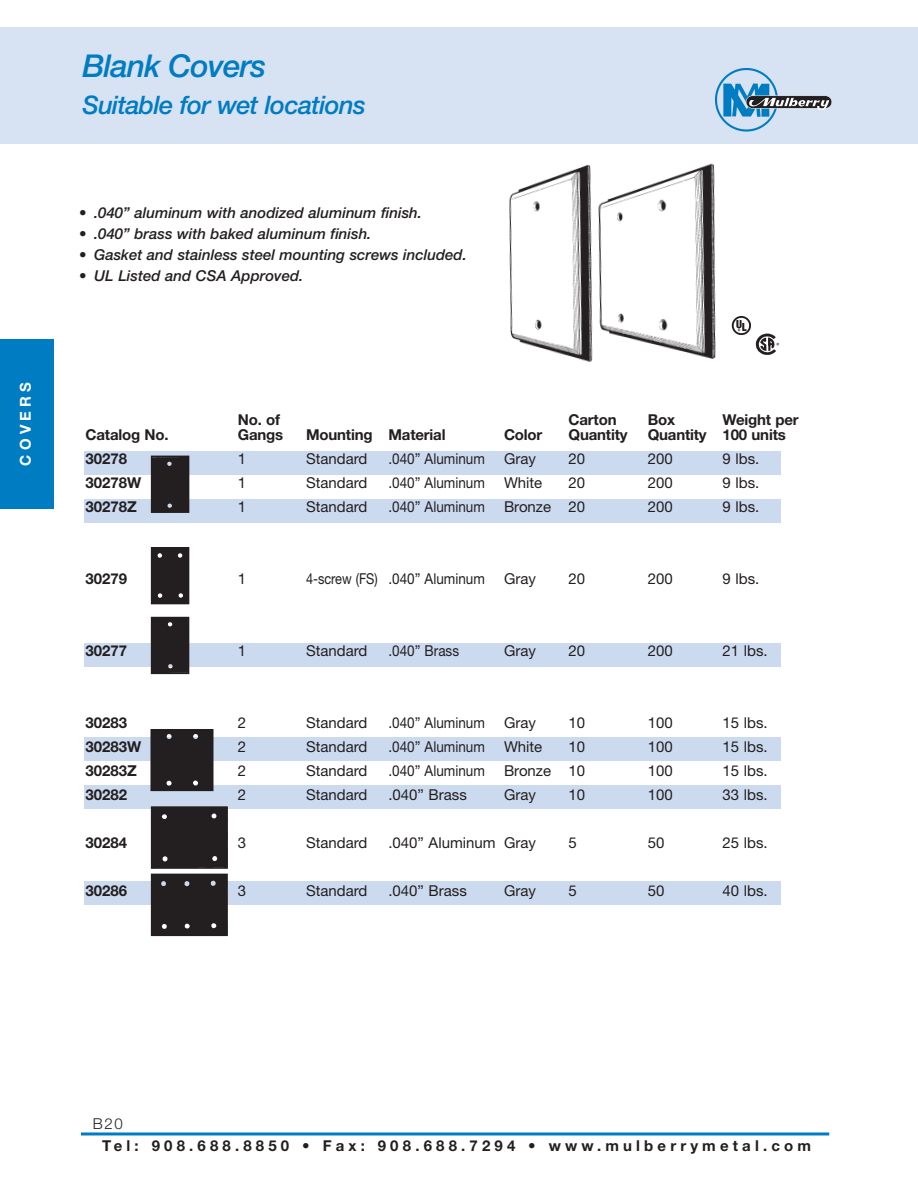
<style>
.page{position:relative;width:918px;height:1188px;background:#fff}
.page>*{position:absolute;margin:0;border:0;box-sizing:border-box;transform-origin:0 0}
.t1{font:italic 500 31.5px "Helvetica Neue";letter-spacing:-.03em;color:#007cc2}
.t2{font:italic 500 25.5px "Helvetica Neue";letter-spacing:-.03em;color:#007cc2}
.t3{font:15px "Helvetica Neue";color:#231f20}
.t4{font:italic 500 15px "Helvetica Neue";color:#231f20}
.t5{font:700 15px "Helvetica Neue";color:#231f20}
.t6{font:15px "Helvetica Neue";color:#231f20;scale:.9 1}
.t7{font:700 15px "Helvetica Neue";letter-spacing:.28em;color:#231f20}
.t8{font:15px "Helvetica Neue";color:#231f20;scale:.85 1}
.t9{font:700 15px "Helvetica Neue";letter-spacing:.28em;color:#fff}
.t10{font:300 15px "Helvetica Neue";color:#231f20}
</style>
<div class="page">
<div style="left:0;top:27px;width:918px;height:116px;background:#d7e2f3"></div>
<img style="left:715px;top:69px;width:83px;height:63px">
<div style="left:746px;top:96px;width:86px;height:13px;border:1px solid #fff;border-radius:7px"></div>
<img style="left:748px;top:96px;width:84px;height:17px">
<hr style="left:81px;top:1132px;width:748px;height:3px;background:#007cc2">
<img style="left:509px;top:163px;width:223px;height:199px">
<div style="left:84px;top:644px;width:696px;height:23px;background:#ccdaf0"></div>
<div style="left:84px;top:881px;width:696px;height:24px;background:#ccdaf0"></div>
<div style="left:84px;top:737px;width:696px;height:24px;background:#ccdaf0"></div>
<div style="left:84px;top:785px;width:696px;height:24px;background:#ccdaf0"></div>
<div style="left:84px;top:452px;width:696px;height:23px;background:#ccdaf0"></div>
<div style="left:84px;top:499px;width:696px;height:24px;background:#ccdaf0"></div>
<img style="left:732px;top:317px;width:19px;height:18px">
<img style="left:755px;top:333px;width:25px;height:22px">
<div style="left:153px;top:876px;width:73px;height:58px;background:#231f20"></div>
<div style="left:151px;top:874px;width:77px;height:62px;border:1px solid #231f20"></div>
<div style="left:153px;top:808px;width:73px;height:59px;background:#231f20"></div>
<div style="left:151px;top:806px;width:77px;height:63px;border:1px solid #231f20"></div>
<img style="left:155px;top:551px;width:30px;height:49px">
<div style="left:151px;top:547px;width:38px;height:57px;border:3px solid #231f20"></div>
<div style="left:153px;top:458px;width:34px;height:53px;background:#231f20"></div>
<div style="left:151px;top:456px;width:38px;height:57px;border:1px solid #231f20"></div>
<div style="left:153px;top:619px;width:34px;height:53px;background:#231f20"></div>
<div style="left:151px;top:617px;width:38px;height:57px;border:1px solid #231f20"></div>
<div style="left:153px;top:732px;width:58px;height:56px;background:#231f20"></div>
<div style="left:150px;top:729px;width:64px;height:62px;border:2px solid #231f20"></div>
<div style="left:0;top:339px;width:54px;height:170px;background:#007cc2"></div>
<p class="t9" style="left:20px;top:466px;width:85px;rotate:-90deg">COVERS</p>
<h1 class="t1" style="left:83px;top:54px;width:185px">Blank Covers</h1>
<h2 class="t2" style="left:83px;top:96px;width:285px">Suitable for wet locations</h2>
<p class="t4" style="left:79px;top:207px;width:344px">• .040” aluminum with anodized aluminum finish.</p>
<p class="t4" style="left:79px;top:228px;width:294px">• .040” brass with baked aluminum finish.</p>
<p class="t4" style="left:79px;top:249px;width:389px">• Gasket and stainless steel mounting screws included.</p>
<p class="t4" style="left:79px;top:270px;width:226px">• UL Listed and CSA Approved.</p>
<p class="t5" style="left:238px;top:414px;width:44px">No. of</p>
<p class="t5" style="left:569px;top:414px;width:50px">Carton</p>
<p class="t5" style="left:648px;top:414px;width:29px">Box</p>
<p class="t5" style="left:723px;top:414px;width:78px">Weight per</p>
<p class="t5" style="left:86px;top:430px;width:85px">Catalog No.</p>
<p class="t5" style="left:238px;top:430px;width:47px">Gangs</p>
<p class="t5" style="left:306px;top:430px;width:141px">Mounting Material</p>
<p class="t5" style="left:504px;top:430px;width:40px">Color</p>
<p class="t5" style="left:569px;top:430px;width:61px">Quantity</p>
<p class="t5" style="left:648px;top:430px;width:140px">Quantity 100 units</p>
<p class="t5" style="left:86px;top:454px;width:43px">30278</p>
<p class="t3" style="left:238px;top:454px;width:10px">1</p>
<p class="t3" style="left:306px;top:454px;width:63px">Standard</p>
<p class="t6" style="left:388px;top:454px;width:109px">.040” Aluminum</p>
<p class="t3" style="left:504px;top:454px;width:33px">Gray</p>
<p class="t3" style="left:569px;top:454px;width:18px">20</p>
<p class="t3" style="left:648px;top:454px;width:27px">200</p>
<p class="t3" style="left:723px;top:454px;width:38px">9 lbs.</p>
<p class="t5" style="left:86px;top:478px;width:57px">30278W</p>
<p class="t3" style="left:238px;top:478px;width:10px">1</p>
<p class="t3" style="left:306px;top:478px;width:63px">Standard</p>
<p class="t6" style="left:388px;top:478px;width:109px">.040” Aluminum</p>
<p class="t3" style="left:504px;top:478px;width:40px">White</p>
<p class="t3" style="left:569px;top:478px;width:18px">20</p>
<p class="t3" style="left:648px;top:478px;width:27px">200</p>
<p class="t3" style="left:723px;top:478px;width:38px">9 lbs.</p>
<p class="t5" style="left:86px;top:502px;width:53px">30278Z</p>
<p class="t3" style="left:238px;top:502px;width:10px">1</p>
<p class="t3" style="left:306px;top:502px;width:63px">Standard</p>
<p class="t6" style="left:388px;top:502px;width:109px">.040” Aluminum</p>
<p class="t3" style="left:504px;top:502px;width:83px">Bronze 20</p>
<p class="t3" style="left:648px;top:502px;width:27px">200</p>
<p class="t3" style="left:723px;top:502px;width:38px">9 lbs.</p>
<p class="t5" style="left:86px;top:574px;width:43px">30279</p>
<p class="t3" style="left:238px;top:574px;width:10px">1</p>
<p class="t8" style="left:306px;top:574px;width:212px">4-screw (FS) .040” Aluminum</p>
<p class="t3" style="left:504px;top:574px;width:33px">Gray</p>
<p class="t3" style="left:569px;top:574px;width:18px">20</p>
<p class="t3" style="left:648px;top:574px;width:27px">200</p>
<p class="t3" style="left:723px;top:574px;width:38px">9 lbs.</p>
<p class="t5" style="left:86px;top:646px;width:43px">30277</p>
<p class="t3" style="left:238px;top:646px;width:10px">1</p>
<p class="t3" style="left:306px;top:646px;width:63px">Standard</p>
<p class="t6" style="left:388px;top:646px;width:80px">.040” Brass</p>
<p class="t3" style="left:504px;top:646px;width:33px">Gray</p>
<p class="t3" style="left:569px;top:646px;width:18px">20</p>
<p class="t3" style="left:648px;top:646px;width:27px">200</p>
<p class="t3" style="left:723px;top:646px;width:47px">21 lbs.</p>
<p class="t5" style="left:86px;top:718px;width:43px">30283</p>
<p class="t3" style="left:238px;top:718px;width:10px">2</p>
<p class="t3" style="left:306px;top:718px;width:63px">Standard</p>
<p class="t6" style="left:388px;top:718px;width:109px">.040” Aluminum</p>
<p class="t3" style="left:504px;top:718px;width:33px">Gray</p>
<p class="t3" style="left:569px;top:718px;width:18px">10</p>
<p class="t3" style="left:648px;top:718px;width:27px">100</p>
<p class="t3" style="left:723px;top:718px;width:47px">15 lbs.</p>
<p class="t5" style="left:86px;top:742px;width:57px">30283W</p>
<p class="t3" style="left:238px;top:742px;width:10px">2</p>
<p class="t3" style="left:306px;top:742px;width:63px">Standard</p>
<p class="t6" style="left:388px;top:742px;width:109px">.040” Aluminum</p>
<p class="t3" style="left:504px;top:742px;width:40px">White</p>
<p class="t3" style="left:569px;top:742px;width:18px">10</p>
<p class="t3" style="left:648px;top:742px;width:27px">100</p>
<p class="t3" style="left:723px;top:742px;width:47px">15 lbs.</p>
<p class="t5" style="left:86px;top:766px;width:53px">30283Z</p>
<p class="t3" style="left:238px;top:766px;width:10px">2</p>
<p class="t3" style="left:306px;top:766px;width:63px">Standard</p>
<p class="t6" style="left:388px;top:766px;width:109px">.040” Aluminum</p>
<p class="t3" style="left:504px;top:766px;width:83px">Bronze 10</p>
<p class="t3" style="left:648px;top:766px;width:27px">100</p>
<p class="t3" style="left:723px;top:766px;width:47px">15 lbs.</p>
<p class="t5" style="left:86px;top:790px;width:43px">30282</p>
<p class="t3" style="left:238px;top:790px;width:10px">2</p>
<p class="t3" style="left:306px;top:790px;width:63px">Standard</p>
<p class="t3" style="left:388px;top:790px;width:80px">.040” Brass</p>
<p class="t3" style="left:504px;top:790px;width:33px">Gray</p>
<p class="t3" style="left:569px;top:790px;width:18px">10</p>
<p class="t3" style="left:648px;top:790px;width:27px">100</p>
<p class="t3" style="left:723px;top:790px;width:47px">33 lbs.</p>
<p class="t5" style="left:86px;top:838px;width:43px">30284</p>
<p class="t3" style="left:238px;top:838px;width:10px">3</p>
<p class="t3" style="left:306px;top:838px;width:63px">Standard</p>
<p class="t3" style="left:388px;top:838px;width:149px">.040” Aluminum Gray</p>
<p class="t3" style="left:569px;top:838px;width:10px">5</p>
<p class="t3" style="left:648px;top:838px;width:18px">50</p>
<p class="t3" style="left:723px;top:838px;width:47px">25 lbs.</p>
<p class="t5" style="left:86px;top:886px;width:43px">30286</p>
<p class="t3" style="left:238px;top:886px;width:10px">3</p>
<p class="t3" style="left:306px;top:886px;width:63px">Standard</p>
<p class="t3" style="left:388px;top:886px;width:80px">.040” Brass</p>
<p class="t3" style="left:504px;top:886px;width:33px">Gray</p>
<p class="t3" style="left:569px;top:886px;width:10px">5</p>
<p class="t3" style="left:648px;top:886px;width:18px">50</p>
<p class="t3" style="left:723px;top:886px;width:47px">40 lbs.</p>
<p class="t10" style="left:93px;top:1119px;width:32px">B20</p>
<p class="t7" style="left:102px;top:1140px;width:710px">Tel: 908.688.8850 • Fax: 908.688.7294 • www.mulberrymetal.com</p>
</div>
